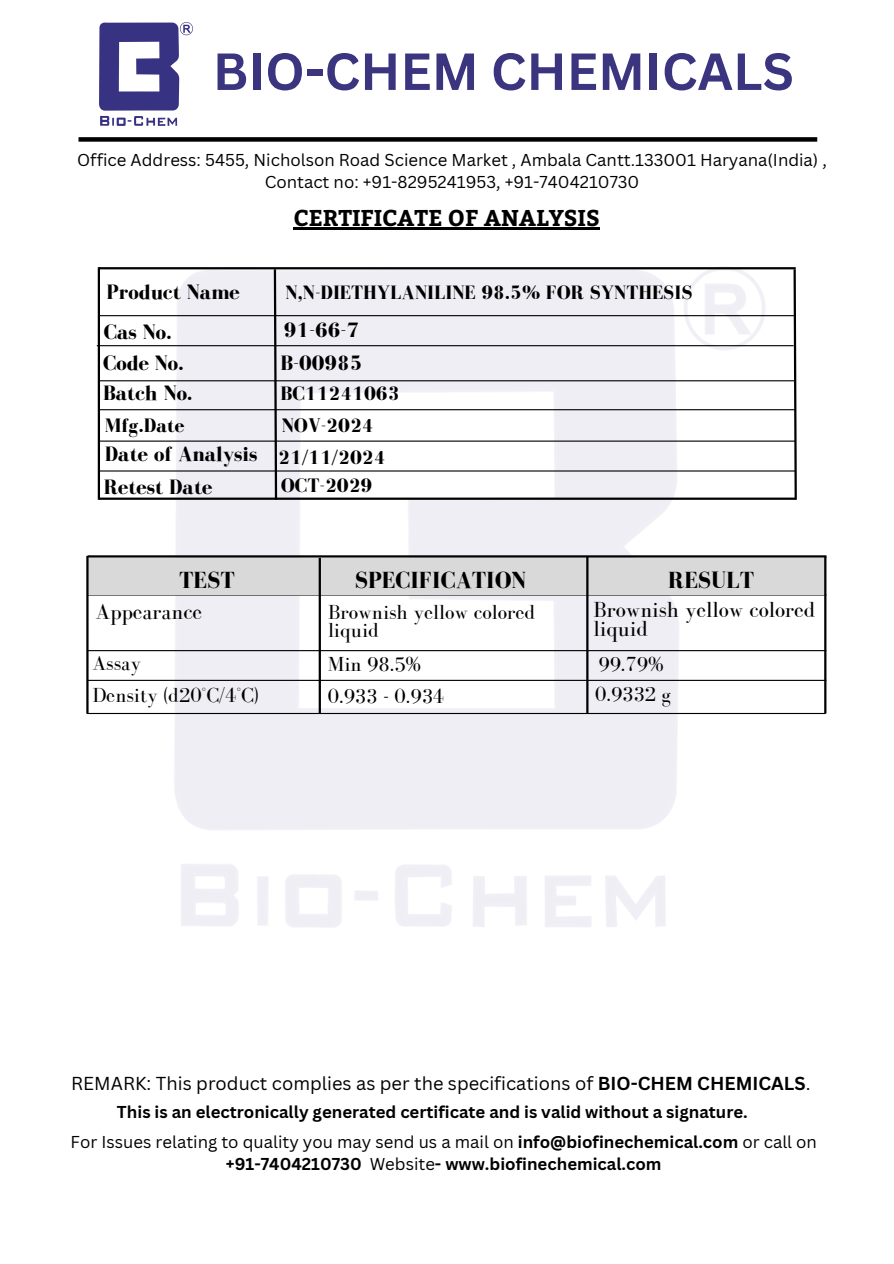
<style>
.page{position:relative;width:894px;height:1264px;background:#fff}
.page>*{position:absolute;margin:0;border:0;box-sizing:border-box;transform-origin:0 0}
.t1{font:700 51px "Canva Sans";color:#3b3580}
.t2{font:700 24px "Bodoni FLF";color:#000}
.t3{font:700 22.8px "Bitter";color:#000}
.t4{font:22.5px/19.2px "Bodoni FLF";color:#000}
.t5{font:700 21.45px "Bodoni FLF";color:#000}
.t6{font:21px/18px "Bodoni FLF";color:#000}
.t7{font:700 20.1px "Bodoni FLF";color:#000}
.t8{font:700 19.95px "Bodoni FLF";color:#000}
.t9{font:18.3px "Canva Sans";color:#000}
.t10{font:700 16.8px/22.5px "Canva Sans";color:#000;text-align:center}
.t11{font:16.8px/22.5px "Canva Sans";color:#000;text-align:center}
.s1{font-weight:700}
.s2{font-weight:400}
</style>
<div class="page">
<img style="left:174px;top:266px;width:591px;height:661px">
<div style="left:78px;top:137px;width:739px;height:5px;background:#000"></div>
<img style="left:100px;top:22px;width:92px;height:104px">
<hr style="left:293px;top:228px;width:306px;height:2px;background:#000">
<hr style="left:88px;top:555px;width:738px;height:2px;background:#000">
<div style="left:88px;top:558px;width:736px;height:37px;background:#d9d9d9"></div>
<hr style="left:88px;top:650px;width:738px;height:1px;background:#000">
<hr style="left:87px;top:679px;width:739px;height:2px;background:#000">
<hr style="left:86px;top:556px;width:2px;height:157px;background:#000">
<hr style="left:87px;top:713px;width:738px;height:1px;background:#000">
<hr style="left:318px;top:558px;width:3px;height:155px;background:#000">
<hr style="left:586px;top:556px;width:2px;height:157px;background:#000">
<hr style="left:824px;top:556px;width:2px;height:157px;background:#000">
<hr style="left:99px;top:315px;width:696px;height:1px;background:#000">
<hr style="left:97px;top:345px;width:696px;height:1px;background:#000">
<hr style="left:99px;top:380px;width:696px;height:1px;background:#000">
<hr style="left:99px;top:409px;width:696px;height:1px;background:#000">
<hr style="left:99px;top:440px;width:696px;height:1px;background:#000">
<hr style="left:99px;top:470px;width:696px;height:1px;background:#000">
<hr style="left:98px;top:267px;width:2px;height:233px;background:#000">
<svg style="left:792px;top:267px;width:5px;height:233px"></svg>
<svg style="left:272px;top:269px;width:6px;height:233px"></svg>
<hr style="left:99px;top:267px;width:696px;height:2px;background:#000">
<hr style="left:99px;top:497px;width:696px;height:3px;background:#000">
<p class="t1" style="left:213px;top:35px;width:582px">BIO-CHEM CHEMICALS</p>
<h1 class="t11" style="left:77px;top:148px;width:751px">Office Address: 5455, Nicholson Road Science Market , Ambala Cantt.133001 Haryana(India) ,<br>Contact no: +91-8295241953, +91-7404210730</h1>
<p class="t3" style="left:293px;top:201px;width:308px">CERTIFICATE OF ANALYSIS</p>
<h5 class="t5" style="left:106px;top:280px;width:135px">Product Name</h5>
<h5 class="t5" style="left:104px;top:320px;width:70px">Cas No.</h5>
<p class="t5" style="left:103px;top:351px;width:82px">Code No.</p>
<h5 class="t5" style="left:103px;top:381px;width:91px">Batch No.</h5>
<h5 class="t7" style="left:105px;top:414px;width:81px">Mfg.Date</h5>
<p class="t5" style="left:105px;top:442px;width:154px">Date of Analysis</p>
<p class="t5" style="left:104px;top:475px;width:110px">Retest Date</p>
<p class="t8" style="left:285px;top:281px;width:408px">N,N-DIETHYLANILINE 98.5% FOR SYNTHESIS</p>
<h5 class="t5" style="left:284px;top:318px;width:77px">91-66-7</h5>
<h4 class="t5" style="left:280px;top:351px;width:83px">B-00985</h4>
<p class="t7" style="left:280px;top:382px;width:120px">BC11241063</p>
<h5 class="t7" style="left:281px;top:414px;width:93px">NOV-2024</h5>
<p class="t7" style="left:278px;top:446px;width:109px">21/11/2024</p>
<h5 class="t7" style="left:280px;top:474px;width:93px">OCT-2029</h5>
<p class="t2" style="left:179px;top:567px;width:57px">TEST</p>
<h5 class="t2" style="left:354px;top:567px;width:173px">SPECIFICATION</h5>
<h4 class="t2" style="left:668px;top:567px;width:87px">RESULT</h4>
<h4 class="t4" style="left:96px;top:602px;width:108px">Appearance</h4>
<h4 class="t6" style="left:328px;top:602px;width:209px">Brownish yellow colored liquid</h4>
<h5 class="t4" style="left:593px;top:600px;width:224px">Brownish yellow colored liquid</h5>
<h4 class="t6" style="left:92px;top:654px;width:50px">Assay</h4>
<p class="t6" style="left:327px;top:654px;width:95px">Min 98.5%</p>
<h5 class="t6" style="left:598px;top:654px;width:67px">99.79%</h5>
<p class="t6" style="left:92px;top:686px;width:168px">Density (d20°C/4°C)</p>
<h5 class="t6" style="left:328px;top:686px;width:118px">0.933 - 0.934</h5>
<p class="t6" style="left:595px;top:685px;width:77px">0.9332 g</p>
<p class="t9" style="left:71px;top:1070px;width:740px">REMARK: This product complies as per the specifications of <span class="s1">BIO-CHEM CHEMICALS</span>.</p>
<p class="t10" style="left:117px;top:1100px;width:632px">This is an electronically generated certificate and is valid without a signature.</p>
<h2 class="t10" style="left:71px;top:1129px;width:747px"><span class="s2">For Issues relating to quality you may send us a mail on</span> info@biofinechemical.com <span class="s2">or call on </span>+91-7404210730 <span class="s2">Website</span>- www.biofinechemical.com</h2>
</div>
